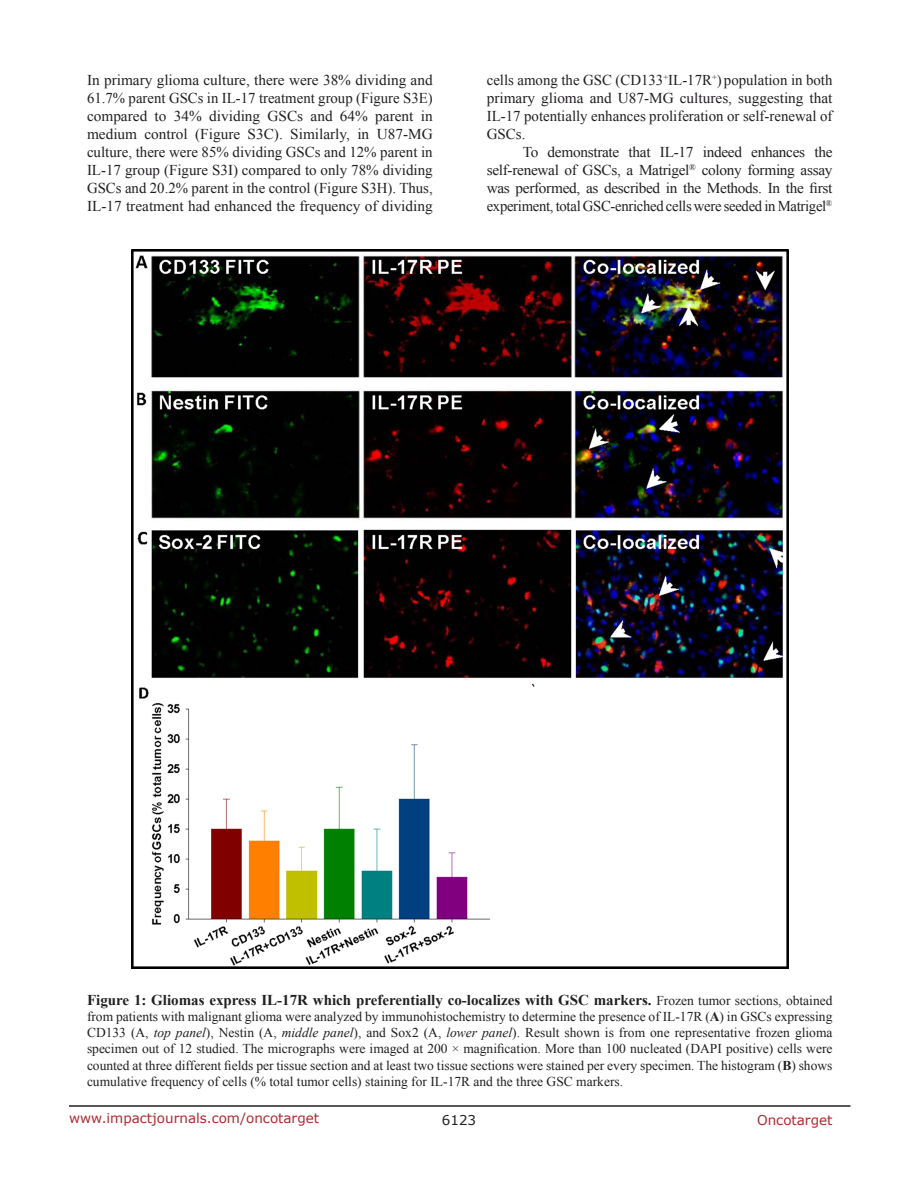
<style>
.page{position:relative;width:918px;height:1188px;background:#fff}
.page>*{position:absolute;margin:0;border:0;box-sizing:border-box;transform-origin:0 0}
.BodyText{font:15px/18px "Times New Roman";color:#221f22;text-align:justify}
.FigureText{font:700 15px "Times New Roman";color:#221f22}
.FigureText-2{font:13.5px/16.2px "Times New Roman";color:#221f22;text-align:justify}
.t1{font:13.5px "Verdana";color:#ac2b31}
.t2{font:13.5px "Verdana";color:#221f22}
.s1{font-weight:400;font-size:13.5px}
.s2{font-weight:700}
.s3{font-style:italic}
</style>
<div class="page">
<hr style="left:69px;top:1105px;width:781px;height:2px;background:#231f20">
<img style="left:131px;top:249px;width:657px;height:720px">
<p class="BodyText" style="left:87px;top:71px;width:347px">In primary glioma culture, there were 38% dividing and 61.7% parent GSCs in IL-17 treatment group (Figure S3E) compared to 34% dividing GSCs and 64% parent in medium control (Figure S3C). Similarly, in U87-MG culture, there were 85% dividing GSCs and 12% parent in IL-17 group (Figure S3I) compared to only 78% dividing GSCs and 20.2% parent in the control (Figure S3H). Thus, IL-17 treatment had enhanced the frequency of dividing</p>
<p class="BodyText" style="left:487px;top:71px;width:347px">cells among the GSC (CD133<sup>+</sup>IL-17R<sup>+</sup>) population in both primary glioma and U87-MG cultures, suggesting that IL-17 potentially enhances proliferation or self-renewal of GSCs.</p>
<p class="BodyText" style="left:487px;top:143px;width:347px;text-indent:36px">To demonstrate that IL-17 indeed enhances the self-renewal of GSCs, a Matrigel<sup>®</sup> colony forming assay was performed, as described in the Methods. In the first experiment, total GSC-enriched cells were seeded in Matrigel<sup>®</sup></p>
<p class="FigureText" style="left:87px;top:989px;width:747px">Figure 1: Gliomas express IL-17R which preferentially co-localizes with GSC markers. <span class="s1">Frozen tumor sections, obtained</span></p>
<p class="FigureText-2" style="left:87px;top:1008px;width:747px">from patients with malignant glioma were analyzed by immunohistochemistry to determine the presence of IL-17R (<span class="s2">A</span>) in GSCs expressing CD133 (A, <span class="s3">top panel</span>), Nestin (A, <span class="s3">middle panel</span>), and Sox2 (A, <span class="s3">lower panel</span>). Result shown is from one representative frozen glioma specimen out of 12 studied. The micrographs were imaged at 200 × magnification. More than 100 nucleated (DAPI positive) cells were counted at three different fields per tissue section and at least two tissue sections were stained per every specimen. The histogram (<span class="s2">B</span>) shows cumulative frequency of cells (% total tumor cells) staining for IL-17R and the three GSC markers.</p>
<p class="t1" style="left:69px;top:1109px;width:252px">www.impactjournals.com/oncotarget</p>
<p class="t2" style="left:442px;top:1111px;width:36px">6123</p>
<p class="t1" style="left:757px;top:1111px;width:77px">Oncotarget</p>
</div>
